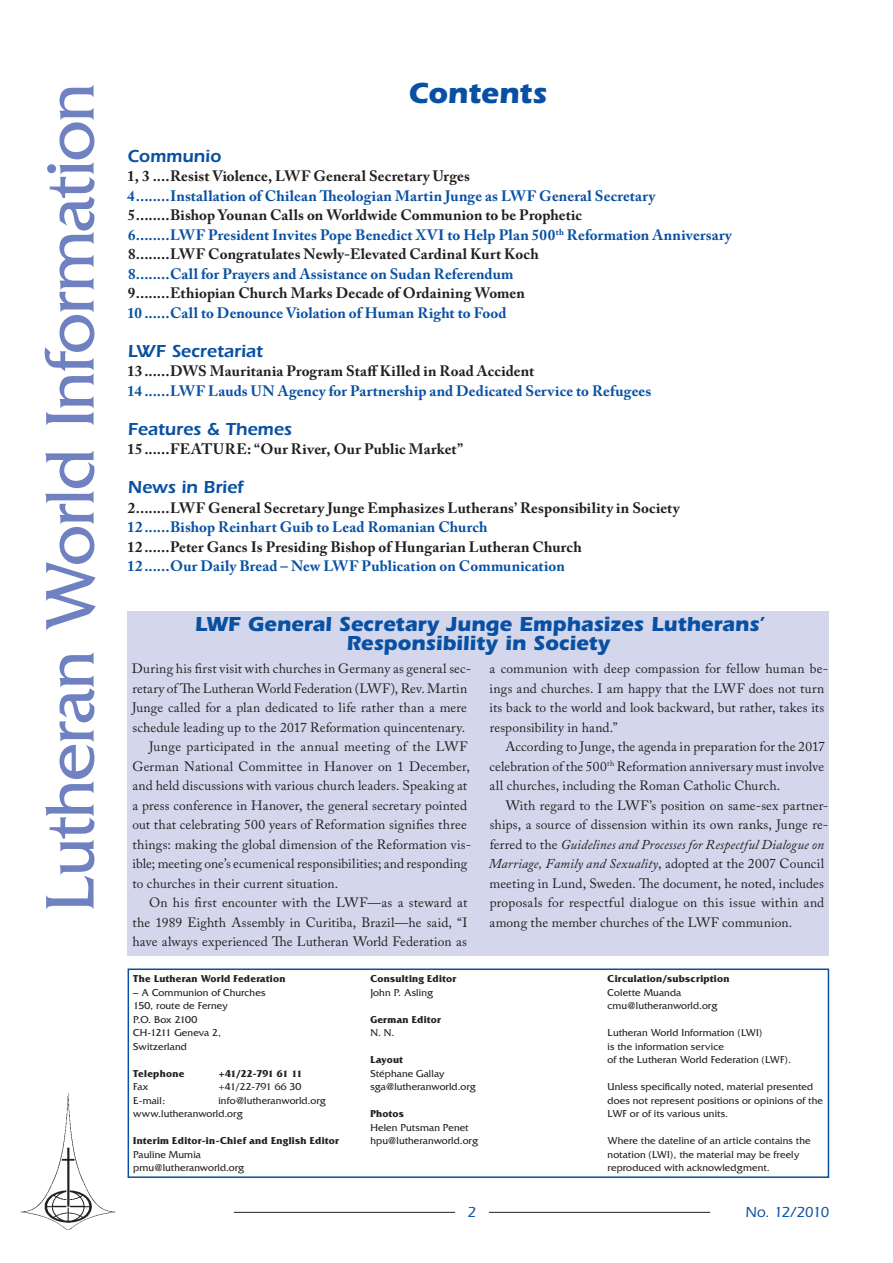
<style>
.page{position:relative;width:893px;height:1263px;background:#fff}
.page>*{position:absolute;margin:0;border:0;box-sizing:border-box;transform-origin:0 0}
.t1{font:72px "Friz Quadrata";letter-spacing:-.02em;color:#6f81c0}
.t2{font:700 30px "Itc Eras";letter-spacing:-.005em;color:#0850a3}
.t3{font:700 21px/19.5px "Itc Eras";color:#0850a3;text-align:center}
.t4{font:600 18px "Itc Eras";color:#0850a3}
.t5{font:700 15px/19.5px "Adobe Caslon Pro";letter-spacing:.01em;color:#231f20}
.t6{font:700 15px "Adobe Caslon Pro";letter-spacing:.01em;color:#0850a3}
.t7{font:500 15px "Itc Eras";letter-spacing:-.07em;color:#0850a3}
.t8{font:13.5px/19.5px "Adobe Caslon Pro";letter-spacing:.01em;color:#231f20}
.t9{font:10.5px/13.5px "Friz Quadrata";letter-spacing:.01em;color:#231f20}
.t10{font:700 10.5px "Friz Quadrata";letter-spacing:.025em;color:#231f20}
.t11{font:700 10.5px "Friz Quadrata";letter-spacing:-.035em;color:#231f20}
.t12{font:10.5px "Friz Quadrata";letter-spacing:-.01em;color:#231f20}
.s1{color:#0850a3}
.s2{font-style:italic}
</style>
<div class="page">
<hr style="left:489px;top:1212px;width:221px;height:1px;background:#231f20">
<hr style="left:234px;top:1212px;width:221px;height:1px;background:#231f20">
<img style="left:20px;top:1093px;width:96px;height:137px">
<div style="left:128px;top:611px;width:701px;height:344px;background:#d4d7ec"></div>
<div style="left:128px;top:968px;width:701px;height:210px;border:2px solid #0850a3"></div>
<h1 class="t1" style="left:30px;top:912px;width:830px;rotate:-90deg">Lutheran World Information</h1>
<h2 class="t2" style="left:408px;top:76px;width:140px">Contents</h2>
<h3 class="t4" style="left:128px;top:145px;width:95px">Communio</h3>
<p class="t5" style="left:127px;top:166px;width:344px">1, 3 ....Resist Violence, LWF General Secretary Urges</p>
<p class="t6" style="left:127px;top:187px;width:530px">4........Installation of Chilean Theologian Martin Junge as LWF General Secretary</p>
<p class="t5" style="left:128px;top:205px;width:606px">5........Bishop Younan Calls on Worldwide Communion to be Prophetic<br><span class="s1">6........LWF President Invites Pope Benedict XVI to Help Plan 500</span><sup>th</sup> <span class="s1">Reformation Anniversary<br></span>8........LWF Congratulates Newly-Elevated Cardinal Kurt Koch</p>
<p class="t6" style="left:128px;top:265px;width:387px">8........Call for Prayers and Assistance on Sudan Referendum</p>
<p class="t5" style="left:128px;top:283px;width:398px">9........Ethiopian Church Marks Decade of Ordaining Women</p>
<p class="t6" style="left:127px;top:304px;width:381px">10 ......Call to Denounce Violation of Human Right to Food</p>
<h3 class="t4" style="left:128px;top:340px;width:136px">LWF Secretariat</h3>
<p class="t5" style="left:127px;top:361px;width:408px">13 ......DWS Mauritania Program Staff Killed in Road Accident</p>
<p class="t6" style="left:127px;top:382px;width:526px">14 ......LWF Lauds UN Agency for Partnership and Dedicated Service to Refugees</p>
<h3 class="t4" style="left:128px;top:418px;width:165px">Features &amp; Themes</h3>
<p class="t5" style="left:127px;top:439px;width:338px">15......FEATURE: “Our River, Our Public Market”</p>
<h3 class="t4" style="left:128px;top:477px;width:117px">News in Brief</h3>
<p class="t5" style="left:128px;top:498px;width:554px">2........LWF General Secretary Junge Emphasizes Lutherans’ Responsibility in Society</p>
<p class="t6" style="left:127px;top:518px;width:362px">12......Bishop Reinhart Guib to Lead Romanian Church</p>
<p class="t5" style="left:127px;top:537px;width:456px">12......Peter Gancs Is Presiding Bishop of Hungarian Lutheran Church</p>
<p class="t6" style="left:127px;top:557px;width:439px">12......Our Daily Bread – New LWF Publication on Communication</p>
<h3 class="t3" style="left:195px;top:614px;width:571px">LWF General Secretary Junge Emphasizes Lutherans’<br>Responsibility in Society</h3>
<p class="t8" style="left:132px;top:659px;width:341px">During his first visit with churches in Germany as general sec-</p>
<p class="t8" style="left:132px;top:678px;width:336px">retary of The Lutheran World Federation (LWF), Rev. Martin</p>
<p class="t8" style="left:132px;top:698px;width:336px">Junge called for a plan dedicated to life rather than a mere</p>
<p class="t8" style="left:132px;top:717px;width:334px">schedule leading up to the 2017 Reformation quincentenary.</p>
<p class="t8" style="left:149px;top:737px;width:320px">Junge participated in the annual meeting of the LWF</p>
<p class="t8" style="left:132px;top:756px;width:339px">German National Committee in Hanover on 1 December,</p>
<p class="t8" style="left:132px;top:776px;width:336px">and held discussions with various church leaders. Speaking at</p>
<p class="t8" style="left:132px;top:795px;width:336px">a press conference in Hanover, the general secretary pointed</p>
<p class="t8" style="left:132px;top:815px;width:336px">out that celebrating 500 years of Reformation signifies three</p>
<p class="t8" style="left:132px;top:834px;width:340px">things: making the global dimension of the Reformation vis-</p>
<p class="t8" style="left:132px;top:854px;width:336px">ible; meeting one’s ecumenical responsibilities; and responding</p>
<p class="t8" style="left:132px;top:873px;width:207px">to churches in their current situation.</p>
<p class="t8" style="left:149px;top:893px;width:320px">On his first encounter with the LWF—as a steward at</p>
<p class="t8" style="left:132px;top:912px;width:337px">the 1989 Eighth Assembly in Curitiba, Brazil—he said, “I</p>
<p class="t8" style="left:132px;top:932px;width:336px">have always experienced The Lutheran World Federation as</p>
<p class="t8" style="left:490px;top:659px;width:340px">a communion with deep compassion for fellow human be&shy;ings and churches. I am happy that the LWF does not turn its back to the world and look backward, but rather, takes its responsibility in hand.”</p>
<p class="t8" style="left:489px;top:737px;width:337px;text-align:justify;text-indent:16px">According to Junge, the agenda in preparation for the 2017 celebration of the 500<sup>th</sup> Reformation anniversary must involve all churches, including the Roman Catholic Church.</p>
<p class="t8" style="left:489px;top:795px;width:341px;text-indent:17px">With regard to the LWF’s position on same-sex partner&shy;ships, a source of dissension within its own ranks, Junge re&shy;ferred to the <span class="s2">Guidelines and Processes for Respectful Dialogue on Marriage, Family and Sexuality</span>, adopted at the 2007 Council meeting in Lund, Sweden. The document, he noted, includes proposals for respectful dialogue on this issue within and among the member churches of the LWF communion.</p>
<p class="t10" style="left:133px;top:973px;width:154px">The Lutheran World Federation</p>
<p class="t9" style="left:133px;top:985px;width:134px">– A Communion of Churches<br>150, route de Ferney<br>P.O. Box 2100<br>CH-1211 Geneva 2,<br>Switzerland</p>
<p class="t10" style="left:133px;top:1067px;width:53px">Telephone</p>
<p class="t11" style="left:218px;top:1067px;width:85px">+41/22-791 61 11</p>
<p class="t9" style="left:133px;top:1080px;width:17px">Fax</p>
<p class="t12" style="left:218px;top:1081px;width:85px">+41/22-791 66 30</p>
<p class="t9" style="left:133px;top:1093px;width:34px">E-mail:</p>
<p class="t9" style="left:133px;top:1093px;width:194px;text-indent:85px">info@lutheranworld.org www.lutheranworld.org</p>
<p class="t10" style="left:133px;top:1135px;width:207px">Interim Editor-in-Chief and English Editor</p>
<p class="t9" style="left:133px;top:1147px;width:113px">Pauline Mumia pmu@lutheranworld.org</p>
<p class="t10" style="left:370px;top:973px;width:87px">Consulting Editor</p>
<p class="t9" style="left:370px;top:985px;width:64px">John P. Asling</p>
<p class="t10" style="left:370px;top:1013px;width:72px">German Editor</p>
<p class="t9" style="left:370px;top:1026px;width:25px">N. N.</p>
<p class="t10" style="left:370px;top:1054px;width:34px">Layout</p>
<p class="t9" style="left:370px;top:1066px;width:107px">Stéphane Gallay sga@lutheranworld.org</p>
<p class="t10" style="left:370px;top:1108px;width:35px">Photos</p>
<p class="t9" style="left:370px;top:1120px;width:109px">Helen Putsman Penet hpu@lutheranworld.org</p>
<p class="t10" style="left:608px;top:973px;width:123px">Circulation/subscription</p>
<p class="t9" style="left:608px;top:985px;width:111px">Colette Muanda cmu@lutheranworld.org</p>
<p class="t9" style="left:608px;top:1026px;width:185px">Lutheran World Information (LWI)<br>is the information service<br>of the Lutheran World Federation (LWF).</p>
<p class="t9" style="left:608px;top:1080px;width:217px">Unless specifically noted, material presented does not represent positions or opinions of the<br>LWF or of its various units.</p>
<p class="t9" style="left:608px;top:1134px;width:205px">Where the dateline of an article contains the notation (LWI), the material may be freely reproduced with acknowledgment.</p>
<p class="t7" style="left:745px;top:1203px;width:85px">No. 12/2010</p>
</div>
